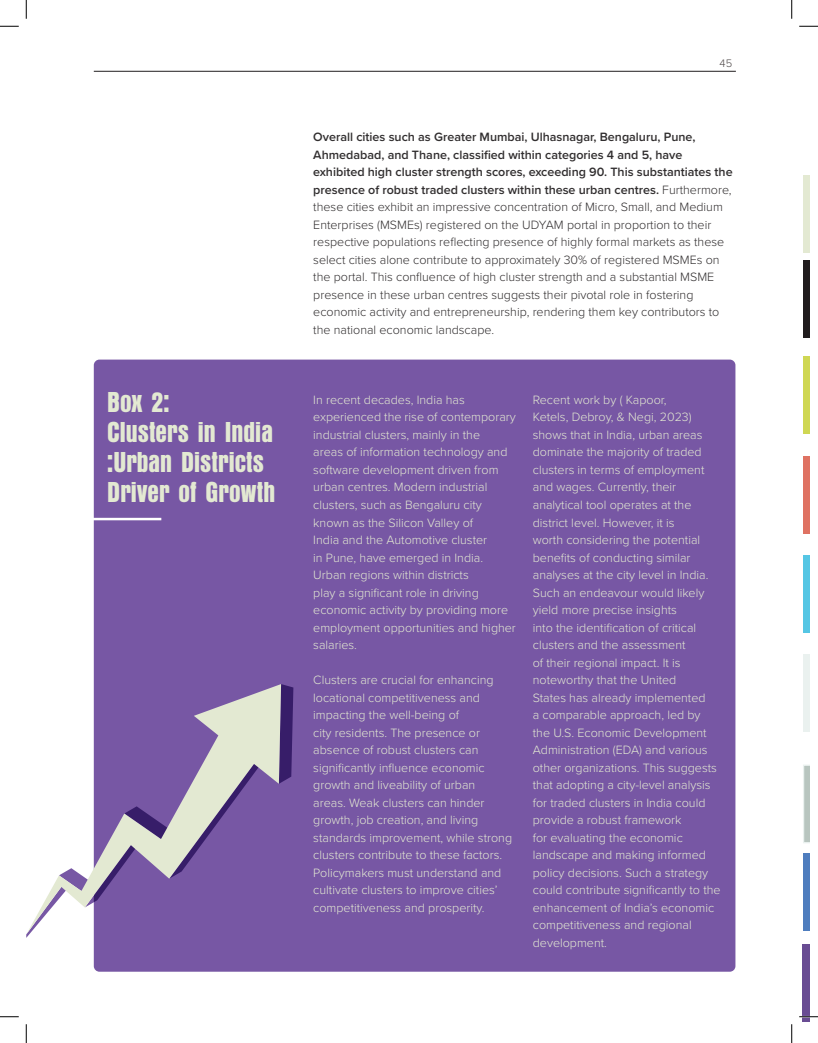
<style>
.page{position:relative;width:818px;height:1043px;background:#fff}
.page>*{position:absolute;margin:0;border:0;box-sizing:border-box;transform-origin:0 0}
.t1{font:30px/30px "Anzeigen Gro";color:#e3e9d2}
.t2{font:300 12.5px/17.5px "Proxima Nova";color:#e3e9d2}
.t3{font:300 12.5px/17.5px "Proxima Nova";color:#312e2f}
.t4{font:300 11.25px "Proxima Nova";color:#4e4848}
.s1{font-weight:600}
</style>
<div class="page">
<div style="left:802px;top:176px;width:7px;height:77px;background:#e3e9d2"></div>
<div style="left:802px;top:852px;width:7px;height:78px;background:#4e7dbe"></div>
<hr style="left:94px;top:71px;width:641px;height:1px;background:#211d1e">
<div style="left:802px;top:260px;width:7px;height:78px;background:#211d1e"></div>
<div style="left:802px;top:356px;width:7px;height:78px;background:#cfd753"></div>
<div style="left:802px;top:456px;width:7px;height:77px;background:#df7262"></div>
<div style="left:802px;top:555px;width:7px;height:77px;background:#55c6e4"></div>
<div style="left:802px;top:654px;width:7px;height:78px;background:#eaf1ef"></div>
<svg style="left:803px;top:765px;width:6px;height:78px"></svg>
<div style="left:802px;top:944px;width:7px;height:78px;background:#694c93"></div>
<div style="left:94px;top:359px;width:641px;height:612px;background:#7757a4;border-radius:6px"></div>
<hr style="left:84px;top:518px;width:77px;height:2px;background:#fff">
<svg style="left:281px;top:684px;width:12px;height:99px"></svg>
<svg style="left:26px;top:684px;width:255px;height:250px"></svg>
<svg style="left:0;top:25px;width:19px;height:2px"></svg>
<svg style="left:799px;top:25px;width:19px;height:2px"></svg>
<svg style="left:0;top:1016px;width:19px;height:1px"></svg>
<svg style="left:799px;top:1015px;width:19px;height:2px"></svg>
<svg style="left:25px;top:0;width:2px;height:19px"></svg>
<svg style="left:25px;top:1024px;width:2px;height:18px"></svg>
<svg style="left:791px;top:0;width:1px;height:19px"></svg>
<svg style="left:791px;top:1024px;width:1px;height:18px"></svg>
<p class="t4" style="left:719px;top:54px;width:14px">45</p>
<p class="t3" style="left:313px;top:128px;width:421px"><span class="s1">Overall cities such as Greater Mumbai, Ulhasnagar, Bengaluru, Pune, Ahmedabad, and Thane, classified within categories 4 and 5, have exhibited high cluster strength scores, exceeding 90. This substantiates the presence of robust traded clusters within these urban centres.</span> Furthermore, these cities exhibit an impressive concentration of Micro, Small, and Medium Enterprises (MSMEs) registered on the UDYAM portal in proportion to their respective populations reflecting presence of highly formal markets as these select cities alone contribute to approximately 30% of registered MSMEs on the portal. This confluence of high cluster strength and a substantial MSME presence in these urban centres suggests their pivotal role in fostering economic activity and entrepreneurship, rendering them key contributors to the national economic landscape.</p>
<h1 class="t1" style="left:107px;top:388px;width:169px">Box 2:<br>Clusters in India :Urban Districts<br>Driver of Growth</h1>
<p class="t2" style="left:313px;top:390px;width:204px">In recent decades, India has experienced the rise of contemporary industrial clusters, mainly in the<br>areas of information technology and software development driven from urban centres. Modern industrial clusters, such as Bengaluru city known as the Silicon Valley of<br>India and the Automotive cluster<br>in Pune, have emerged in India.<br>Urban regions within districts<br>play a significant role in driving economic activity by providing more employment opportunities and higher salaries.</p>
<p class="t2" style="left:313px;top:670px;width:200px">Clusters are crucial for enhancing locational competitiveness and impacting the well-being of<br>city residents. The presence or absence of robust clusters can significantly influence economic growth and liveability of urban<br>areas. Weak clusters can hinder growth, job creation, and living standards improvement, while strong clusters contribute to these factors.<br>Policymakers must understand and cultivate clusters to improve cities’ competitiveness and prosperity.</p>
<p class="t2" style="left:532px;top:390px;width:189px">Recent work by ( Kapoor,<br>Ketels, Debroy, &amp; Negi, 2023) shows that in India, urban areas dominate the majority of traded clusters in terms of employment and wages. Currently, their analytical tool operates at the district level. However, it is<br>worth considering the potential benefits of conducting similar analyses at the city level in India.<br>Such an endeavour would likely yield more precise insights<br>into the identification of critical clusters and the assessment<br>of their regional impact. It is noteworthy that the United<br>States has already implemented<br>a comparable approach, led by the U.S. Economic Development<br>Administration (EDA) and various other organizations. This suggests that adopting a city-level analysis for traded clusters in India could provide a robust framework<br>for evaluating the economic landscape and making informed policy decisions. Such a strategy could contribute significantly to the enhancement of India’s economic competitiveness and regional development.</p>
</div>
